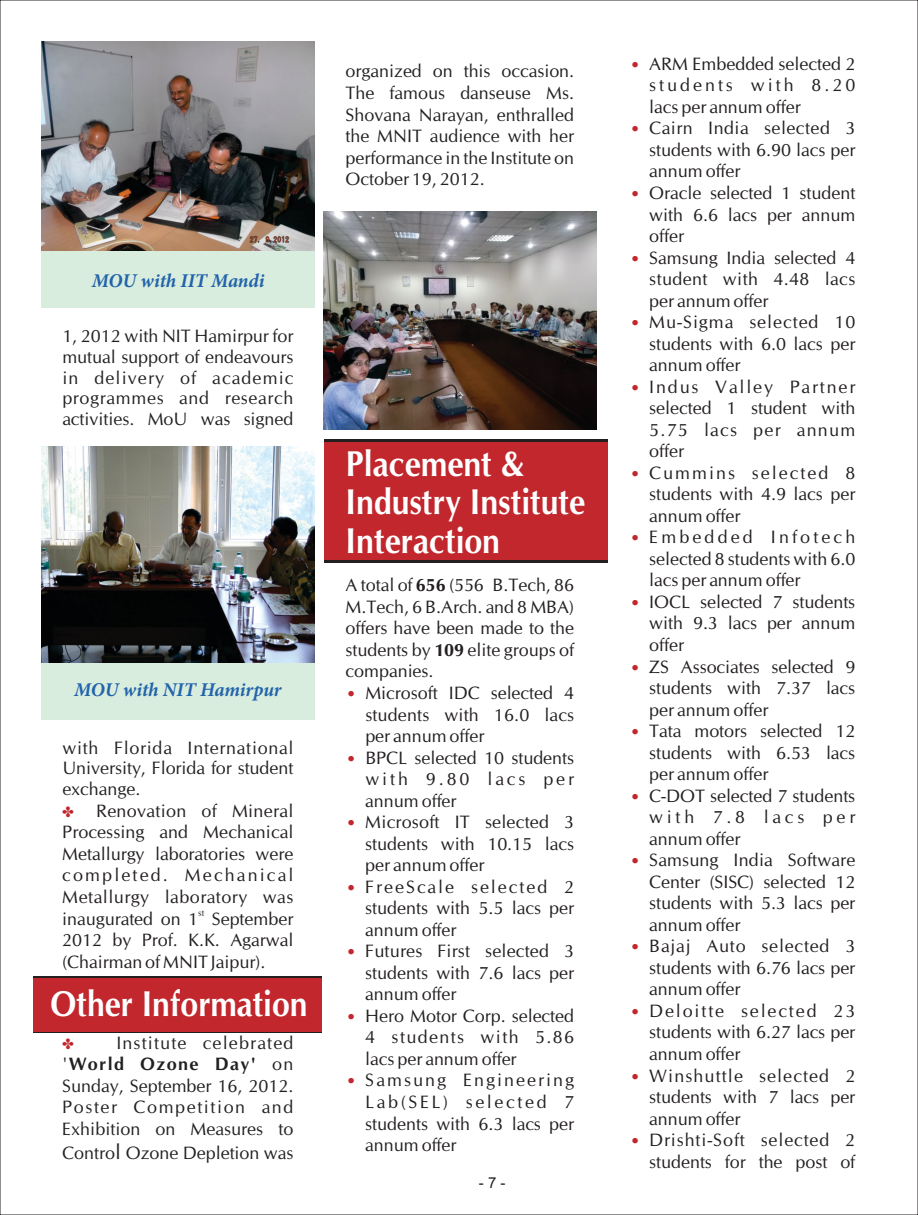
<style>
.page{position:relative;width:918px;height:1215px;background:#fff}
.page>*{position:absolute;margin:0;border:0;box-sizing:border-box;transform-origin:0 0}
.t1{font:700 36px/38.5px "CG Omega";color:#fff;scale:.89 1}
.t2{font:italic 700 19.5px "Minion Pro";letter-spacing:-.005em;color:#2263ab}
.t3{font:18px/21.5px "CG Omega";color:#231f20;text-align:justify}
.t4{font:18px/21.5px "CG Omega";color:#212121;text-align:justify}
.t5{font:15px "CG Omega";color:#c1272d}
.t6{font:15px "Arial";color:#231f20}
.t7{font:9px "CG Omega";color:#231f20}
.s1{font-weight:700}
.s2{font-size:21px}
</style>
<div class="page">
<img style="left:323px;top:212px;width:273px;height:218px">
<img style="left:41px;top:446px;width:273px;height:217px">
<div style="left:41px;top:663px;width:273px;height:57px;background:#d8eddd"></div>
<svg style="left:34px;top:976px;width:288px;height:57px"></svg>
<div style="left:34px;top:978px;width:288px;height:53px;background:#c1272d"></div>
<img style="left:41px;top:42px;width:273px;height:210px">
<div style="left:41px;top:252px;width:273px;height:56px;background:#d8eddd"></div>
<div style="left:324px;top:439px;width:283px;height:123px;background:#231f20"></div>
<div style="left:324px;top:442px;width:283px;height:118px;background:#c1272d"></div>
<p class="t2" style="left:92px;top:272px;width:174px">MOU with IIT Mandi</p>
<p class="t4" style="left:62px;top:327px;width:233px;line-height:20.7px">1, 2012 with NIT Hamirpur for mutual support of endeavours in delivery of academic programmes and research activities. MoU was signed</p>
<p class="t2" style="left:74px;top:682px;width:209px">MOU with NIT Hamirpur</p>
<p class="t4" style="left:62px;top:739px;width:233px;line-height:20.7px">with Florida International University, Florida for student exchange.</p>
<p class="t3" style="left:62px;top:801px;width:233px;text-indent:34px">Renovation of Mineral Processing and Mechanical Metallurgy laboratories were completed. Mechanical Metallurgy laboratory was</p>
<p class="t7" style="left:198px;top:909px;width:7px">st</p>
<p class="t3" style="left:62px;top:909px;width:233px">inaugurated on 1 September 2012 by Prof. K.K. Agarwal (Chairman of MNIT Jaipur).</p>
<h1 class="t1" style="left:50px;top:987px;width:291px">Other Information</h1>
<p class="t4" style="left:62px;top:1033px;width:233px;text-indent:54px">Institute celebrated '<span class="s1">World Ozone Day'</span> on Sunday, September 16, 2012.<br>Poster Competition and Exhibition on Measures to</p>
<p class="t4" style="left:62px;top:1144px;width:233px">Contro<span class="s2">l</span> Ozone Depletion was</p>
<p class="t4" style="left:346px;top:62px;width:230px">organized on this occasion.<br>The famous danseuse Ms.<br>Shovana Narayan, enthralled the MNIT audience with her performance in the Institute on October 19, 2012.</p>
<h1 class="t1" style="left:346px;top:447px;width:271px">Placement &amp;<br>Industry Institute<br>Interaction</h1>
<p class="t3" style="left:346px;top:576px;width:230px">A total of <span class="s1">656</span> (556 B.Tech, 86<br>M.Tech, 6 B.Arch. and 8 MBA) offers have been made to the students by <span class="s1">109</span> elite groups of companies.</p>
<p class="t3" style="left:365px;top:683px;width:210px;text-align:left">Microsoft IDC selected 4 students with 16.0 lacs per annum offer<br>BPCL selected 10 students with 9.80 lacs per annum offer<br>Microsoft IT selected 3 students with 10.15 lacs per annum offer<br>FreeScale selected 2 students with 5.5 lacs per annum offer<br>Futures First selected 3 students with 7.6 lacs per annum offer<br>Hero Motor Corp. selected<br>4 students with 5.86 lacs per annum offer<br>Samsung Engineering<br>Lab(SEL) selected 7 students with 6.3 lacs per annum offer</p>
<p class="t5" style="left:348px;top:688px;width:9px">•</p>
<p class="t5" style="left:348px;top:752px;width:9px">•</p>
<p class="t5" style="left:348px;top:817px;width:9px">•</p>
<p class="t5" style="left:348px;top:882px;width:9px">•</p>
<p class="t5" style="left:348px;top:946px;width:9px">•</p>
<p class="t5" style="left:348px;top:1011px;width:9px">•</p>
<p class="t5" style="left:348px;top:1075px;width:9px">•</p>
<p class="t6" style="left:479px;top:1177px;width:28px">- 7 -</p>
<p class="t5" style="left:632px;top:59px;width:9px">•</p>
<p class="t5" style="left:632px;top:123px;width:9px">•</p>
<p class="t5" style="left:632px;top:188px;width:9px">•</p>
<p class="t5" style="left:632px;top:252px;width:9px">•</p>
<p class="t5" style="left:632px;top:317px;width:9px">•</p>
<p class="t5" style="left:632px;top:382px;width:9px">•</p>
<p class="t5" style="left:632px;top:468px;width:9px">•</p>
<p class="t5" style="left:632px;top:532px;width:9px">•</p>
<p class="t5" style="left:632px;top:597px;width:9px">•</p>
<p class="t5" style="left:632px;top:661px;width:9px">•</p>
<p class="t5" style="left:632px;top:726px;width:9px">•</p>
<p class="t5" style="left:632px;top:791px;width:9px">•</p>
<p class="t5" style="left:632px;top:855px;width:9px">•</p>
<p class="t5" style="left:632px;top:941px;width:9px">•</p>
<p class="t5" style="left:632px;top:1006px;width:9px">•</p>
<p class="t5" style="left:632px;top:1070px;width:9px">•</p>
<p class="t5" style="left:632px;top:1135px;width:9px">•</p>
<p class="t3" style="left:649px;top:54px;width:208px;text-align:left">ARM Embedded selected 2 students with 8.20 lacs per annum offer<br>Cairn India selected 3 students with 6.90 lacs per annum offer<br>Oracle selected 1 student with 6.6 lacs per annum offer<br>Samsung India selected 4 student with 4.48 lacs per annum offer<br>Mu-Sigma selected 10 students with 6.0 lacs per annum offer<br>Indus Valley Partner selected 1 student with<br>5.75 lacs per annum offer<br>Cummins selected 8 students with 4.9 lacs per annum offer<br>Embedded Infotech selected 8 students with 6.0 lacs per annum offer<br>IOCL selected 7 students with 9.3 lacs per annum offer<br>ZS Associates selected 9 students with 7.37 lacs per annum offer<br>Tata motors selected 12 students with 6.53 lacs per annum offer<br>C-DOT selected 7 students with 7.8 lacs per annum offer<br>Samsung India Software<br>Center (SISC) selected 12 students with 5.3 lacs per annum offer<br>Bajaj Auto selected 3 students with 6.76 lacs per annum offer<br>Deloitte selected 23 students with 6.27 lacs per annum offer<br>Winshuttle selected 2 students with 7 lacs per annum offer<br>Drishti-Soft selected 2 students for the post of</p>
</div>
